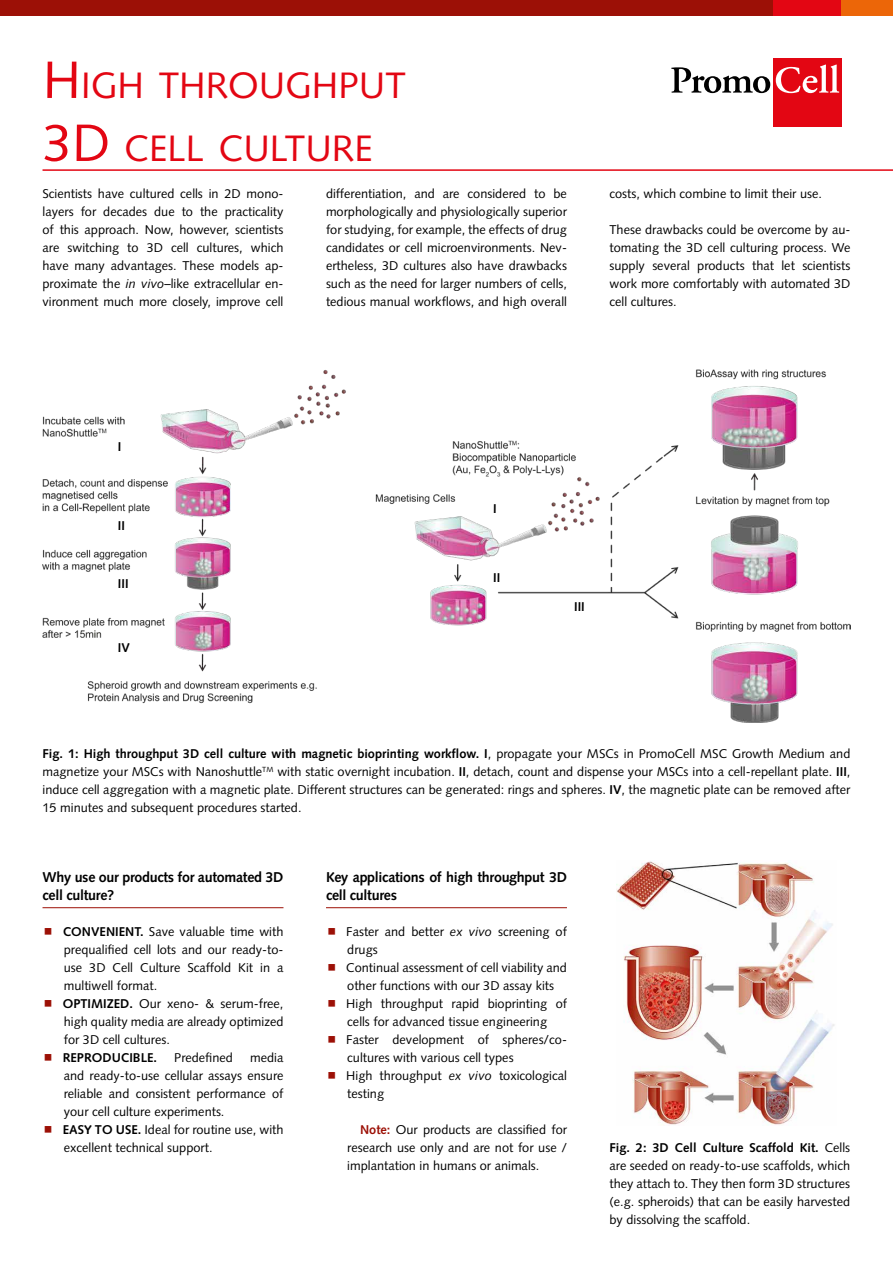
<style>
.page{position:relative;width:893px;height:1263px;background:#fff}
.page>*{position:absolute;margin:0;border:0;box-sizing:border-box;transform-origin:0 0}
.t1{font:36.75px/63px "Syntax LT Std";color:#e30613}
.t2{font:700 14.25px/18px "Syntax LT Std";letter-spacing:-.02em;color:#000}
.t3{font:12.75px/18px "Syntax LT Std";color:#000;text-align:justify}
.t4{font:700 12.75px "Syntax LT Std";color:#000}
.s1{font-size:52.5px}
.s2{font-style:italic}
.s3{font-weight:700}
.s4{font-weight:700;color:#9c1006}
</style>
<div class="page">
<svg style="left:671px;top:67px;width:99px;height:26px"></svg>
<div style="left:773px;top:59px;width:68px;height:68px;background:#e30613"></div>
<svg style="left:776px;top:65px;width:63px;height:28px"></svg>
<div style="left:773px;top:0;width:68px;height:15px;background:#e30613"></div>
<div style="left:0;top:0;width:773px;height:15px;background:#9c1006"></div>
<div style="left:841px;top:0;width:52px;height:15px;background:#ec6608"></div>
<hr style="left:43px;top:169px;width:850px;height:2px;background:#e30613">
<hr style="left:43px;top:907px;width:240px;height:1px;background:#9c1006">
<hr style="left:326px;top:907px;width:241px;height:1px;background:#9c1006">
<img style="left:43px;top:369px;width:807px;height:353px">
<img style="left:617px;top:861px;width:218px;height:264px">
<h1 class="t1" style="left:43px;top:54px;width:364px"><span class="s1">H</span>IGH THROUGHPUT<br><span class="s1">3D</span> CELL CULTURE</h1>
<p class="t3" style="left:43px;top:185px;width:242px">Scientists have cultured cells in 2D mono&shy;layers for decades due to the practicality of this approach. Now, however, scientists are switching to 3D cell cultures, which have many advantages. These models ap&shy;proximate the <span class="s2">in vivo</span>–like extracellular en&shy;vironment much more closely, improve cell</p>
<p class="t3" style="left:326px;top:185px;width:242px">differentiation, and are considered to be morphologically and physiologically superior for studying, for example, the effects of drug candidates or cell microenvironments. Nev&shy;ertheless, 3D cultures also have drawbacks such as the need for larger numbers of cells, tedious manual workflows, and high overall</p>
<p class="t3" style="left:609px;top:185px;width:214px">costs, which combine to limit their use.</p>
<p class="t3" style="left:609px;top:221px;width:242px">These drawbacks could be overcome by au&shy;tomating the 3D cell culturing process. We supply several products that let scientists work more comfortably with automated 3D cell cultures.</p>
<p class="t4" style="left:118px;top:440px;width:5px">I</p>
<p class="t4" style="left:118px;top:518px;width:9px">II</p>
<p class="t4" style="left:118px;top:576px;width:12px">III</p>
<p class="t4" style="left:118px;top:640px;width:14px">IV</p>
<p class="t4" style="left:493px;top:501px;width:5px">I</p>
<p class="t4" style="left:493px;top:570px;width:9px">II</p>
<p class="t4" style="left:574px;top:599px;width:12px">III</p>
<p class="t3" style="left:43px;top:745px;width:809px"><span class="s3">Fig. 1: High throughput 3D cell culture with magnetic bioprinting workflow. I</span>, propagate your MSCs in PromoCell MSC Growth Medium and magnetize your MSCs with Nanoshuttle<sup>TM</sup> with static overnight incubation. <span class="s3">II</span>, detach, count and dispense your MSCs into a cell-repellant plate. <span class="s3">III</span>, induce cell aggregation with a magnetic plate. Different structures can be generated: rings and spheres. <span class="s3">IV</span>, the magnetic plate can be removed after 15 minutes and subsequent procedures started.</p>
<p class="t2" style="left:43px;top:868px;width:242px">Why use our products for automated 3D cell culture?</p>
<p class="t3" style="left:63px;top:923px;width:222px;text-align:left"><span class="s3">CONVENIENT.</span> Save valuable time with prequalified cell lots and our ready-to&shy;use 3D Cell Culture Scaffold Kit in a multiwell format.<br><span class="s3">OPTIMIZED.</span> Our xeno- &amp; serum-free, high quality media are already optimized for 3D cell cultures.</p>
<p class="t4" style="left:63px;top:1050px;width:96px">REPRODUCIBLE.</p>
<p class="t3" style="left:174px;top:1049px;width:60px">Predefined</p>
<p class="t3" style="left:63px;top:1049px;width:222px;text-align:left;text-indent:187px">media and ready-to-use cellular assays ensure reliable and consistent performance of your cell culture experiments.<br><span class="s3">EASY TO USE.</span> Ideal for routine use, with excellent technical support.</p>
<p class="t2" style="left:326px;top:868px;width:242px">Key applications of high throughput 3D cell cultures</p>
<p class="t3" style="left:346px;top:923px;width:222px;text-align:left">Faster and better <span class="s2">ex vivo</span> screening of drugs<br>Continual assessment of cell viability and other functions with our 3D assay kits<br>High throughput rapid bioprinting of cells for advanced tissue engineering<br>Faster development of spheres/co&shy;cultures with various cell types<br>High throughput <span class="s2">ex vivo</span> toxicological testing</p>
<p class="t3" style="left:347px;top:1121px;width:221px;text-indent:13px"><span class="s4">Note:</span> Our products are classified for research use only and are not for use / implantation in humans or animals.</p>
<p class="t3" style="left:609px;top:1139px;width:242px"><span class="s3">Fig. 2: 3D Cell Culture Scaffold Kit.</span> Cells are seeded on ready-to-use scaffolds, which they attach to. They then form 3D structures (e.g. spheroids) that can be easily harvested by dissolving the scaffold.</p>
</div>
